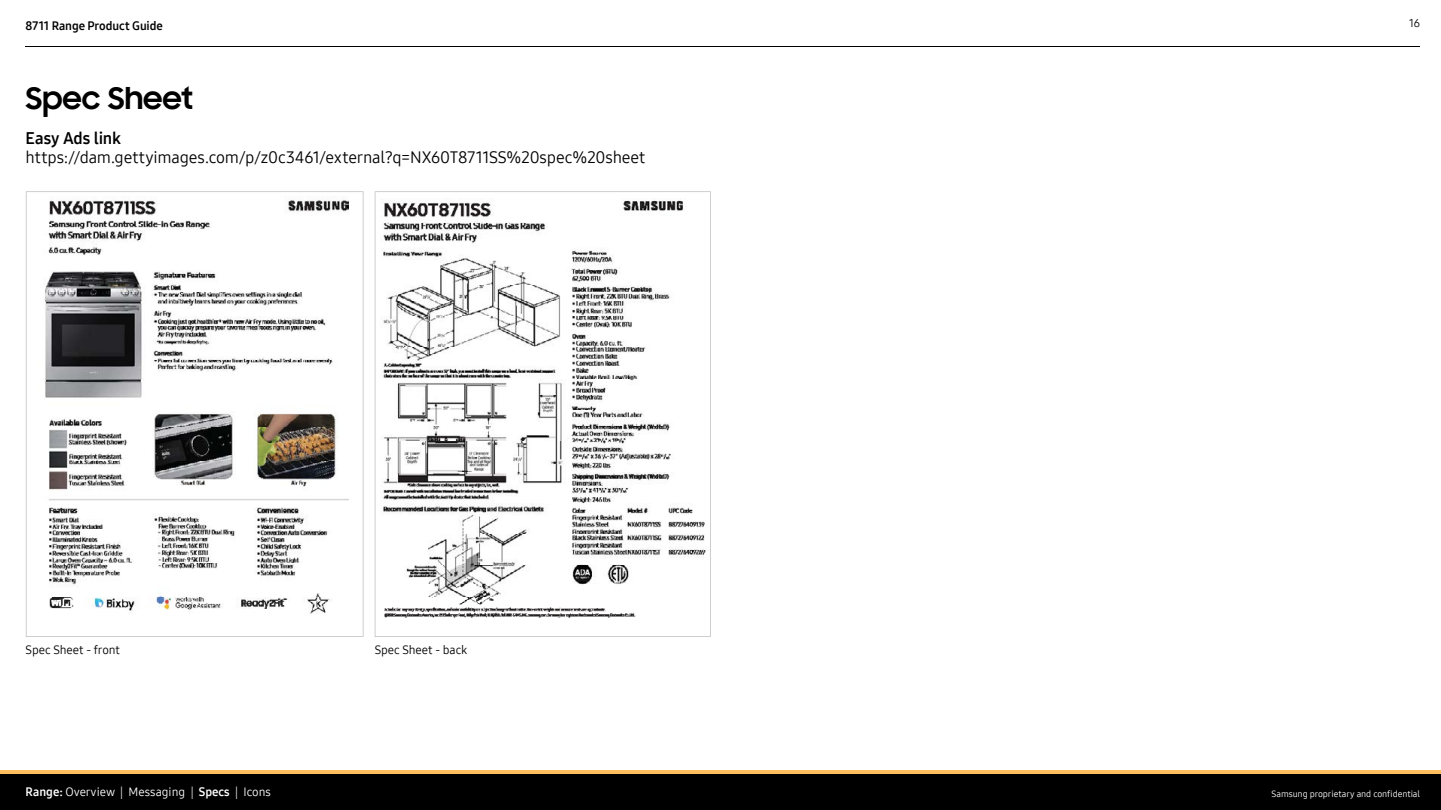
<style>
.page{position:relative;width:1441px;height:810px;background:#fff}
.page>*{position:absolute;margin:0;border:0;box-sizing:border-box;transform-origin:0 0}
.t1{font:700 30px "Samsung Sharp Sans";letter-spacing:-.005em;color:#000}
.t2{font:16.5px "Samsung One 400";letter-spacing:-.01em;color:#000}
.t3{font:16.5px "Samsung One 700";letter-spacing:-.01em;color:#000101}
.t4{font:12px "Samsung One 400";color:#fff}
.t5{font:12px "Samsung One 400";letter-spacing:-.005em;color:#000}
.t6{font:12px "Samsung One 700";letter-spacing:-.005em;color:#000}
.t7{font:11.25px "Samsung One 400";color:#000101}
.t8{font:9px "Samsung One 400";letter-spacing:-.01em;color:#fff}
.s1{font-family:"Samsung One 700"}
</style>
<div class="page">
<div style="left:0;top:773px;width:1440px;height:37px;background:#000"></div>
<hr style="left:0;top:770px;width:1440px;height:3px;background:#fdbe5d">
<hr style="left:26px;top:46px;width:1393px;height:1px;background:#000">
<svg style="left:26px;top:191px;width:337px;height:446px"></svg>
<svg style="left:374px;top:191px;width:336px;height:446px"></svg>
<p class="t6" style="left:26px;top:18px;width:139px">8711 Range Product Guide</p>
<p class="t7" style="left:1408px;top:15px;width:12px">16</p>
<h1 class="t1" style="left:26px;top:76px;width:169px">Spec Sheet</h1>
<p class="t3" style="left:26px;top:127px;width:97px">Easy Ads link</p>
<p class="t2" style="left:26px;top:147px;width:621px">https://dam.gettyimages.com/p/z0c3461/external?q=NX60T8711SS%20spec%20sheet</p>
<p class="t5" style="left:26px;top:642px;width:96px">Spec Sheet - front</p>
<p class="t5" style="left:374px;top:642px;width:94px">Spec Sheet - back</p>
<p class="t4" style="left:26px;top:784px;width:247px"><span class="s1">Range:</span> Overview | Messaging | <span class="s1">Specs</span> | Icons</p>
<p class="t8" style="left:1271px;top:787px;width:150px">Samsung proprietary and confidential</p>
</div>
